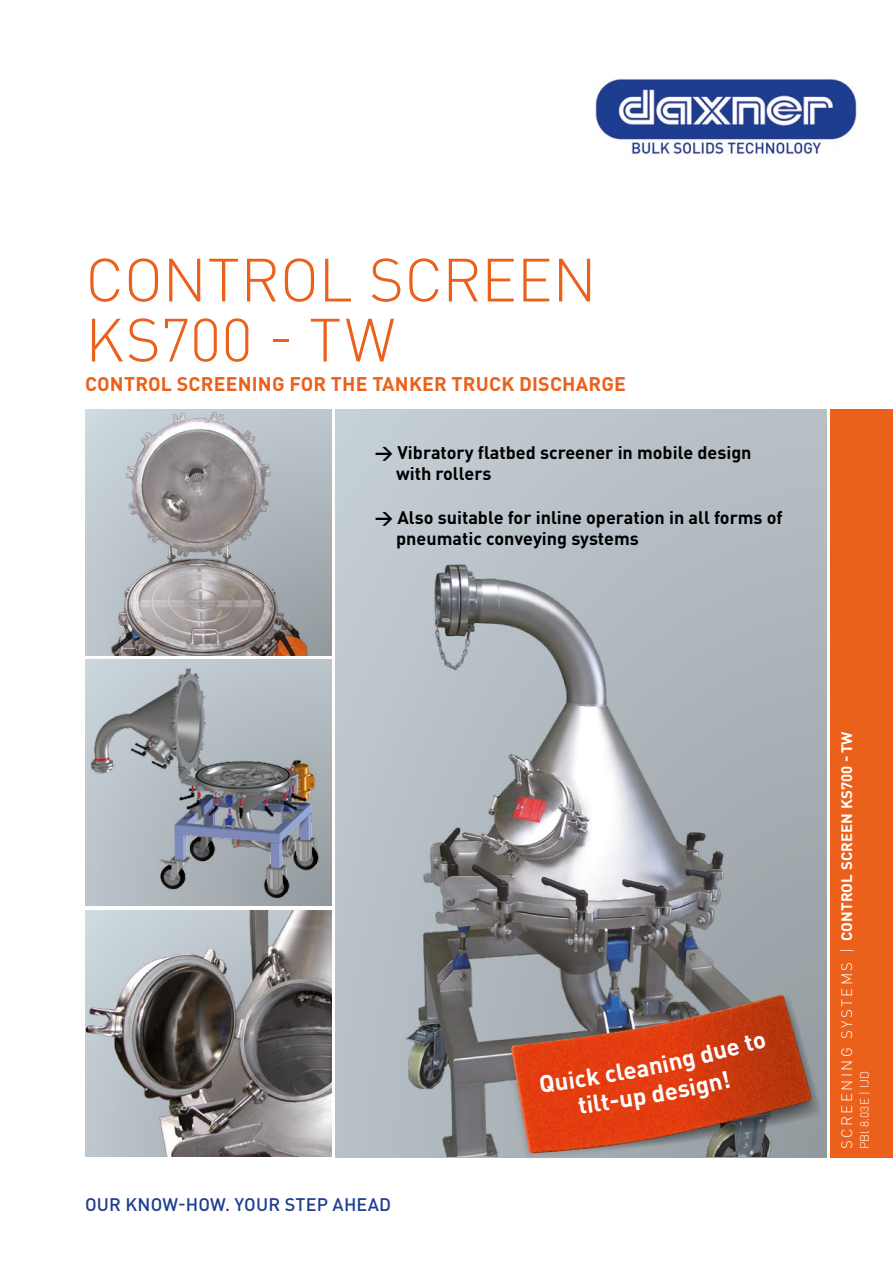
<style>
.page{position:relative;width:893px;height:1263px;background:#fff}
.page>*{position:absolute;margin:0;border:0;box-sizing:border-box;transform-origin:0 0}
.t1{font:300 60px/60px "DINOT";letter-spacing:-.005em;color:#eb601a}
.t2{font:700 24px "DINOT";color:#fff}
.t3{font:700 19.5px "DINOT";letter-spacing:.01em;color:#eb601a}
.t4{font:700 18px/21.6px "DINOT";color:#000}
.t5{font:500 18px "DINOT";letter-spacing:.01em;color:#1d3d91}
.t6{font:700 15px "DINOT";letter-spacing:.01em;color:#fff}
.t7{font:300 12px "DINOT";color:#fff}
.s1{font-weight:300}
</style>
<div class="page">
<img style="left:595px;top:79px;width:262px;height:76px">
<div style="left:830px;top:409px;width:63px;height:749px;background:#eb601a"></div>
<div style="left:336px;top:409px;width:490px;height:748px;background:linear-gradient(to right,#c3cdd4,#b1b9bf)"></div>
<img style="left:339px;top:554px;width:476px;height:603px">
<svg style="left:476px;top:929px;width:351px;height:229px;background:#848789"></svg>
<svg style="left:487px;top:940px;width:316px;height:213px;background:#858a8e"></svg>
<svg style="left:510px;top:994px;width:316px;height:164px;background:#aa614e"></svg>
<img style="left:85px;top:659px;width:247px;height:247px">
<svg style="left:85px;top:409px;width:247px;height:247px;background:#b3bcc2"></svg>
<img style="left:101px;top:409px;width:209px;height:247px">
<img style="left:85px;top:910px;width:247px;height:247px">
<svg style="left:540px;top:1055px;width:190px;height:55px;background:#df3c0f"></svg>
<h1 class="t1" style="left:85px;top:249px;width:513px">CONTROL SCREEN<br>KS700 - TW</h1>
<p class="t3" style="left:85px;top:372px;width:542px">CONTROL SCREENING FOR THE TANKER TRUCK DISCHARGE</p>
<p class="t4" style="left:396px;top:441px;width:357px;text-indent:-21px">→ Vibratory flatbed screener in mobile design with rollers</p>
<p class="t4" style="left:396px;top:506px;width:388px;text-indent:-21px">→ Also suitable for inline operation in all forms of pneumatic conveying systems</p>
<p class="t5" style="left:85px;top:1193px;width:307px">OUR KNOW-HOW. YOUR STEP AHEAD</p>
<h2 class="t2" style="left:576px;top:1090px;width:43px;rotate:-8deg">tilt-</h2>
<h2 class="t2" style="left:678px;top:1044px;width:88px;rotate:-14deg">g due to</h2>
<p class="t6" style="left:837px;top:1149px;width:419px;rotate:-90deg"><span class="s1">SCREENING SYSTEMS |</span> CONTROL SCREEN KS700 -TW</p>
<p class="t7" style="left:857px;top:1149px;width:80px;rotate:-90deg">PBl 8.03E | IJD</p>
</div>
